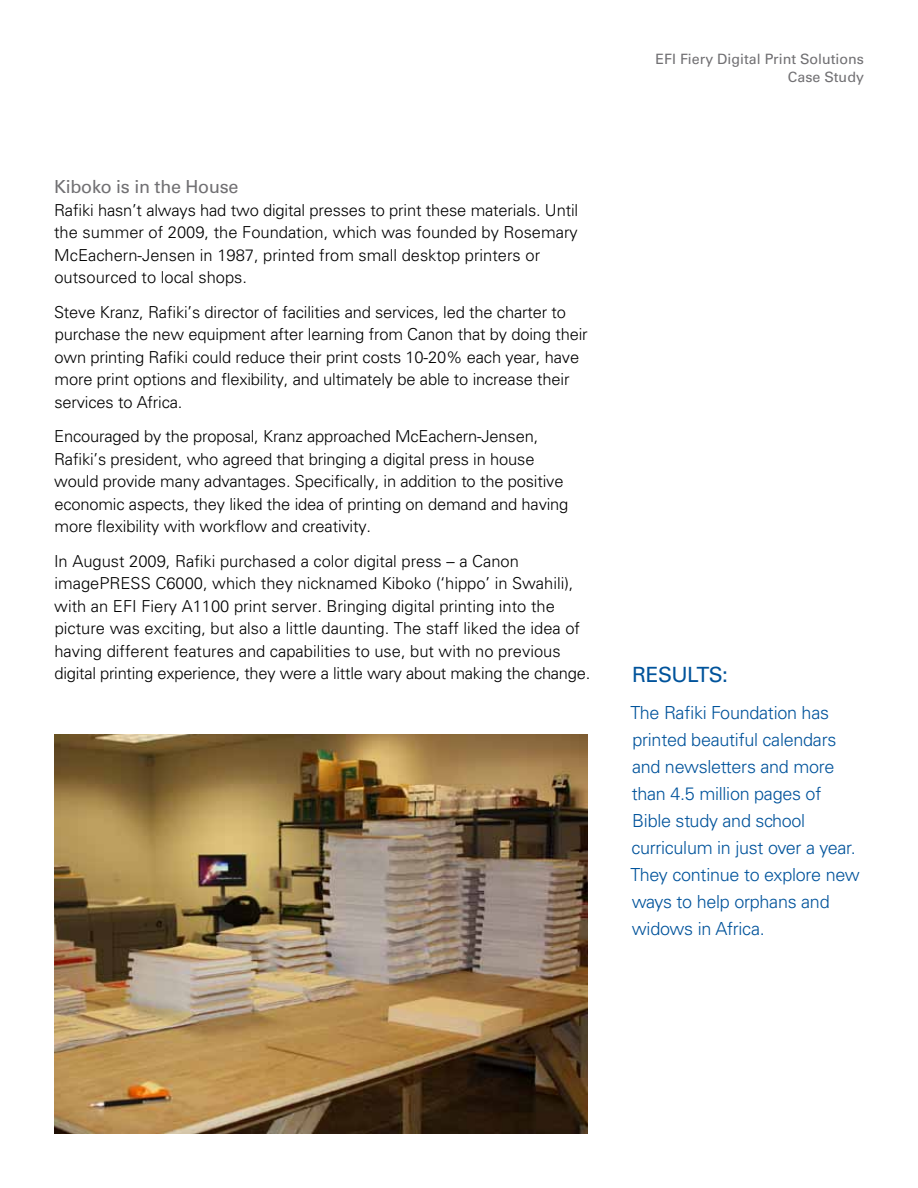
<style>
.page{position:relative;width:918px;height:1188px;background:#fff}
.page>*{position:absolute;margin:0;border:0;box-sizing:border-box;transform-origin:0 0}
.t1{font:21px "Univers LT Std";letter-spacing:-.025em;color:#00539b}
.t2{font:300 18px/27px "Univers LT Std";letter-spacing:-.015em;color:#00539b}
.t3{font:18px "Univers LT Std";letter-spacing:-.015em;color:#717073}
.t4{font:300 16.5px/22.5px "Univers LT Std";letter-spacing:-.01em;color:#000}
.t5{font:14.25px/18px "Univers LT Std";color:#717073;text-align:right}
</style>
<div class="page">
<img style="left:54px;top:734px;width:534px;height:400px">
<p class="t3" style="left:54px;top:176px;width:186px">Kiboko is in the House</p>
<p class="t4" style="left:54px;top:198px;width:526px">Rafiki hasn’t always had two digital presses to print these materials. Until the summer of 2009, the Foundation, which was founded by Rosemary McEachern-Jensen in 1987, printed from small desktop printers or outsourced to local shops.</p>
<p class="t4" style="left:54px;top:300px;width:535px">Steve Kranz, Rafiki’s director of facilities and services, led the charter to purchase the new equipment after learning from Canon that by doing their own printing Rafiki could reduce their print costs 10-20% each year, have more print options and flexibility, and ultimately be able to increase their services to Africa.</p>
<p class="t4" style="left:54px;top:425px;width:516px">Encouraged by the proposal, Kranz approached McEachern-Jensen, Rafiki’s president, who agreed that bringing a digital press in house would provide many advantages. Specifically, in addition to the positive economic aspects, they liked the idea of printing on demand and having more flexibility with workflow and creativity.</p>
<p class="t4" style="left:54px;top:550px;width:538px">In August 2009, Rafiki purchased a color digital press – a Canon imagePRESS C6000, which they nicknamed Kiboko (‘hippo’ in Swahili), with an EFI Fiery A1100 print server. Bringing digital printing into the picture was exciting, but also a little daunting. The staff liked the idea of having different features and capabilities to use, but with no previous digital printing experience, they were a little wary about making the change.</p>
<p class="t5" style="left:656px;top:50px;width:210px">EFI Fiery Digital Print Solutions<br>Case Study</p>
<p class="t1" style="left:632px;top:662px;width:97px">RESULTS:</p>
<p class="t2" style="left:630px;top:699px;width:231px">The Rafiki Foundation has printed beautiful calendars and newsletters and more than 4.5 million pages of<br>Bible study and school curriculum in just over a year.<br>They continue to explore new ways to help orphans and widows in Africa.</p>
</div>
